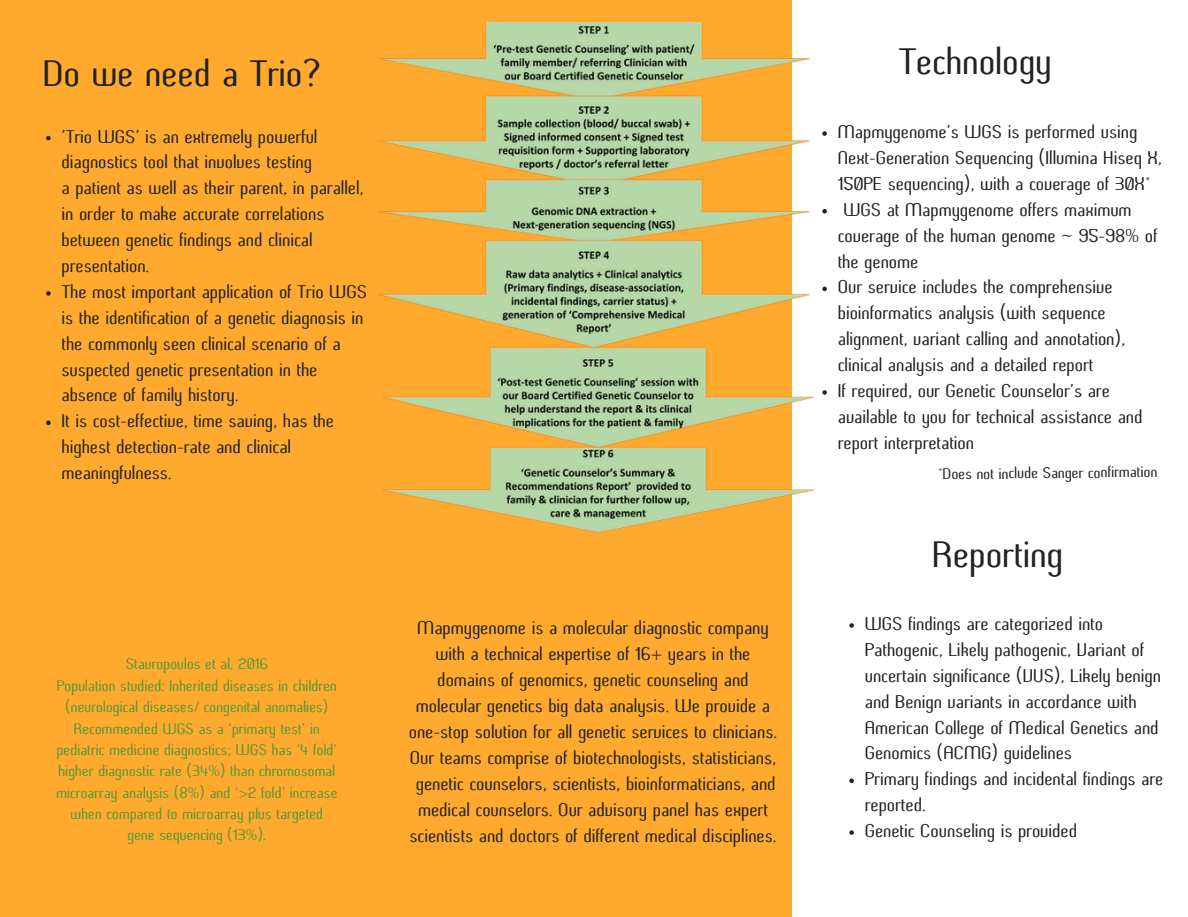
<style>
.page{position:relative;width:1188px;height:917px;background:#fff}
.page>*{position:absolute;margin:0;border:0;box-sizing:border-box;transform-origin:0 0}
.t1{font:37.35px "Butter unsalted";color:#222}
.t2{font:18.75px/25.8px "Butter unsalted";color:#222}
.t3{font:15.6px/21.3px "Butter unsalted";color:#559938;text-align:center}
.t4{font:15.6px "Butter unsalted";color:#222}
</style>
<div class="page">
<div style="left:0;top:0;width:792px;height:916px;background:#ffaa2e"></div>
<svg style="left:46px;top:136px;width:5px;height:4px"></svg>
<svg style="left:46px;top:291px;width:5px;height:5px"></svg>
<svg style="left:46px;top:420px;width:5px;height:5px"></svg>
<svg style="left:849px;top:623px;width:5px;height:4px"></svg>
<svg style="left:849px;top:778px;width:5px;height:5px"></svg>
<svg style="left:849px;top:830px;width:5px;height:4px"></svg>
<img style="left:378px;top:22px;width:449px;height:511px">
<h1 class="t1" style="left:45px;top:59px;width:280px">Do we need a Trio?</h1>
<h1 class="t1" style="left:900px;top:47px;width:155px">Technology</h1>
<p class="t2" style="left:63px;top:125px;width:307px">'Trio WGS’ is an extremely powerful diagnostics tool that involves testing<br>a patient as well as their parent, in parallel, in order to make accurate correlations between genetic findings and clinical presentation.<br>The most important application of Trio WGS is the identification of a genetic diagnosis in the commonly seen clinical scenario of a suspected genetic presentation in the absence of family history.<br>It is cost-effective, time saving, has the highest detection-rate and clinical meaningfulness.</p>
<p class="t2" style="left:839px;top:121px;width:326px">Mapmygenome's WGS is performed using Next-Generation Sequencing (Illumina Hiseq X, 150PE sequencing), with a coverage of 30X* WGS at Mapmygenome offers maximum coverage of the human genome ~ 95-98% of the genome<br>Our service includes the comprehensive bioinformatics analysis (with sequence alignment, variant calling and annotation), clinical analysis and a detailed report<br>If required, our Genetic Counselor's are available to you for technical assistance and report interpretation</p>
<p class="t4" style="left:939px;top:468px;width:221px;rotate:-1deg">*Does not include Sanger confirmation</p>
<p class="t3" style="left:57px;top:655px;width:283px">Stavropoulos et al, 2016<br>Population studied: Inherited diseases in children (neurological diseases/ congenital anomalies)<br>Recommended WGS as a ‘primary test’ in pediatric medicine diagnostics; WGS has ‘4 fold’ higher diagnostic rate (34%) than chromosomal microarray analysis (8%) and ‘&gt;2 fold’ increase when compared to microarray plus targeted gene sequencing (13%).</p>
<p class="t2" style="left:410px;top:617px;width:370px;text-align:center">Mapmygenome is a molecular diagnostic company with a technical expertise of 16+ years in the domains of genomics, genetic counseling and molecular genetics big data analysis. We provide a one-stop solution for all genetic services to clinicians.<br>Our teams comprise of biotechnologists, statisticians, genetic counselors, scientists, bioinformaticians, and medical counselors. Our advisory panel has expert scientists and doctors of different medical disciplines.</p>
<h1 class="t1" style="left:934px;top:539px;width:133px">Reporting</h1>
<p class="t2" style="left:866px;top:612px;width:300px">WGS findings are categorized into Pathogenic, Likely pathogenic, Variant of uncertain significance (VUS), Likely benign and Benign variants in accordance with American College of Medical Genetics and Genomics (ACMG) guidelines<br>Primary findings and incidental findings are reported.<br>Genetic Counseling is provided</p>
</div>
